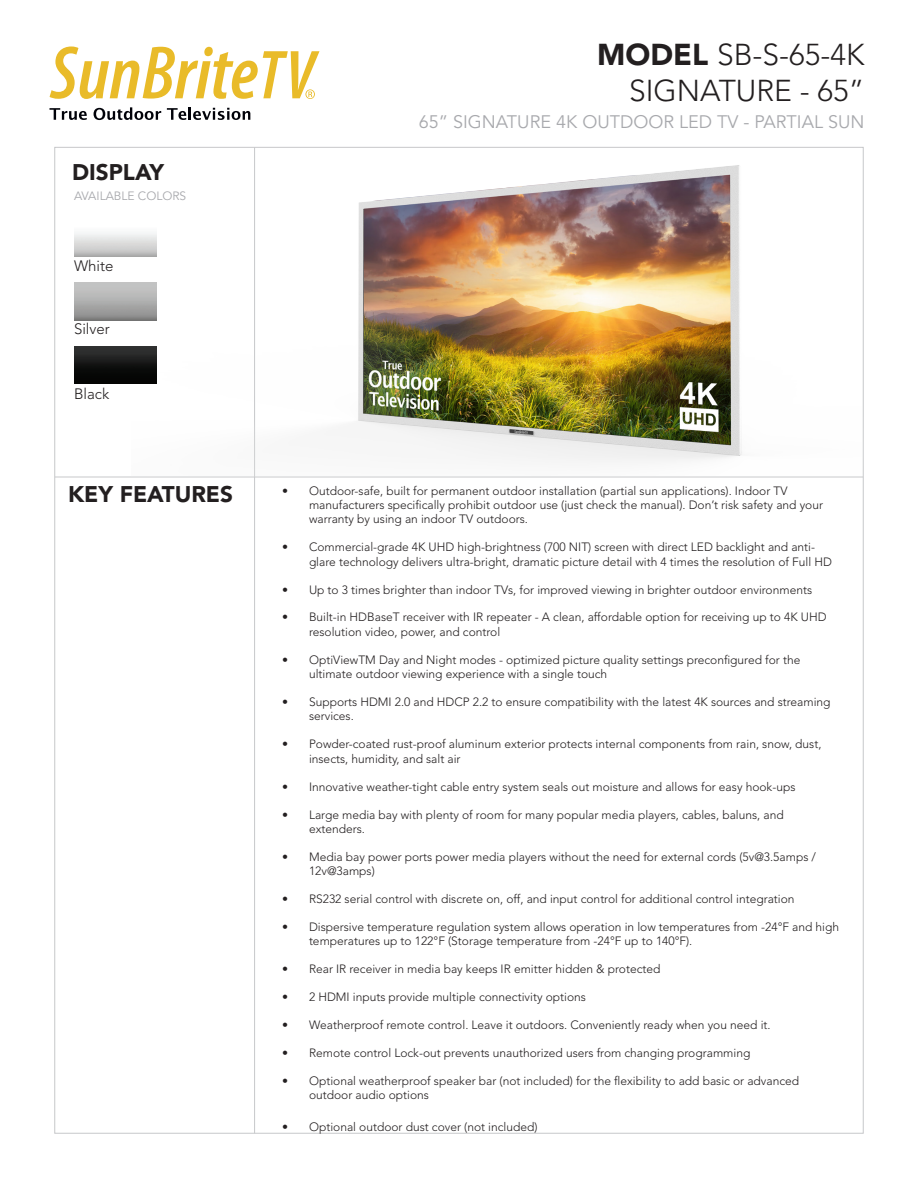
<style>
.page{position:relative;width:918px;height:1188px;background:#fff}
.page>*{position:absolute;margin:0;border:0;box-sizing:border-box;transform-origin:0 0}
.t1{font:300 30px "Avenir LT Std";color:#231f20}
.t2{font:900 22.5px "Avenir LT Std";color:#231f20}
.t3{font:18px "Avenir LT Std";color:#a8a9ad}
.t4{font:300 15px "Avenir LT Std";color:#231f20}
.t5{font:300 12px/14.4px "Avenir LT Std";color:#231f20}
.t6{font:12px "Avenir LT Std";color:#a8a9ad}
.s1{font-weight:900}
</style>
<div class="page">
<hr style="left:254px;top:147px;width:1px;height:986px;background:#c7c8ca">
<hr style="left:55px;top:477px;width:808px;height:1px;background:#c7c8ca">
<img style="left:131px;top:150px;width:732px;height:327px">
<img style="left:74px;top:219px;width:83px;height:37px">
<img style="left:74px;top:283px;width:83px;height:37px">
<img style="left:74px;top:346px;width:82px;height:38px">
<svg style="left:50px;top:46px;width:269px;height:53px"></svg>
<svg style="left:50px;top:108px;width:37px;height:12px"></svg>
<svg style="left:94px;top:107px;width:67px;height:13px"></svg>
<svg style="left:167px;top:107px;width:83px;height:13px"></svg>
<p class="t2" style="left:72px;top:159px;width:94px">DISPLAY</p>
<p class="t6" style="left:74px;top:189px;width:114px">AVAILABLE COLORS</p>
<p class="t4" style="left:74px;top:257px;width:41px">White</p>
<p class="t4" style="left:74px;top:320px;width:37px">Silver</p>
<p class="t4" style="left:74px;top:386px;width:37px">Black</p>
<p class="t2" style="left:68px;top:481px;width:167px">KEY FEATURES</p>
<p class="t1" style="left:597px;top:37px;width:269px"><span class="s1">MODEL</span> SB-S-65-4K</p>
<p class="t1" style="left:629px;top:73px;width:237px">SIGNATURE - 65”</p>
<p class="t3" style="left:419px;top:111px;width:447px">65” SIGNATURE 4K OUTDOOR LED TV - PARTIAL SUN</p>
<p class="t5" style="left:309px;top:483px;width:516px;text-indent:-27px">• Outdoor-safe, built for permanent outdoor installation (partial sun applications). Indoor TV manufacturers specifically prohibit outdoor use (just check the manual). Don’t risk safety and your warranty by using an indoor TV outdoors.</p>
<p class="t5" style="left:309px;top:540px;width:525px;text-indent:-27px">• Commercial-grade 4K UHD high-brightness (700 NIT) screen with direct LED backlight and anti&shy;glare technology delivers ultra-bright, dramatic picture detail with 4 times the resolution of Full HD</p>
<p class="t5" style="left:282px;top:582px;width:532px">• Up to 3 times brighter than indoor TVs, for improved viewing in brighter outdoor environments</p>
<p class="t5" style="left:309px;top:610px;width:519px;text-indent:-27px">• Built-in HDBaseT receiver with IR repeater - A clean, affordable option for receiving up to 4K UHD resolution video, power, and control</p>
<p class="t5" style="left:309px;top:652px;width:493px;text-indent:-27px">• OptiViewTM Day and Night modes - optimized picture quality settings preconfigured for the ultimate outdoor viewing experience with a single touch</p>
<p class="t5" style="left:309px;top:695px;width:523px;text-indent:-27px">• Supports HDMI 2.0 and HDCP 2.2 to ensure compatibility with the latest 4K sources and streaming services.</p>
<p class="t5" style="left:309px;top:737px;width:514px;text-indent:-27px">• Powder-coated rust-proof aluminum exterior protects internal components from rain, snow, dust, insects, humidity, and salt air</p>
<p class="t5" style="left:282px;top:779px;width:515px">• Innovative weather-tight cable entry system seals out moisture and allows for easy hook-ups</p>
<p class="t5" style="left:309px;top:807px;width:476px;text-indent:-27px">• Large media bay with plenty of room for many popular media players, cables, baluns, and extenders.</p>
<p class="t5" style="left:309px;top:850px;width:509px;text-indent:-27px">• Media bay power ports power media players without the need for external cords (5v@3.5amps /<br>12v@3amps)</p>
<p class="t5" style="left:282px;top:892px;width:514px">• RS232 serial control with discrete on, off, and input control for additional control integration</p>
<p class="t5" style="left:309px;top:920px;width:532px;text-indent:-27px">• Dispersive temperature regulation system allows operation in low temperatures from -24°F and high temperatures up to 122°F (Storage temperature from -24°F up to 140°F).</p>
<p class="t5" style="left:282px;top:962px;width:380px">• Rear IR receiver in media bay keeps IR emitter hidden &amp; protected</p>
<p class="t5" style="left:282px;top:990px;width:305px">• 2 HDMI inputs provide multiple connectivity options</p>
<p class="t5" style="left:282px;top:1018px;width:490px">• Weatherproof remote control. Leave it outdoors. Conveniently ready when you need it.</p>
<p class="t5" style="left:282px;top:1046px;width:470px">• Remote control Lock-out prevents unauthorized users from changing programming</p>
<p class="t5" style="left:309px;top:1074px;width:492px;text-indent:-27px">• Optional weatherproof speaker bar (not included) for the flexibility to add basic or advanced outdoor audio options</p>
<p class="t5" style="left:282px;top:1120px;width:257px">• Optional outdoor dust cover (not included)</p>
</div>
